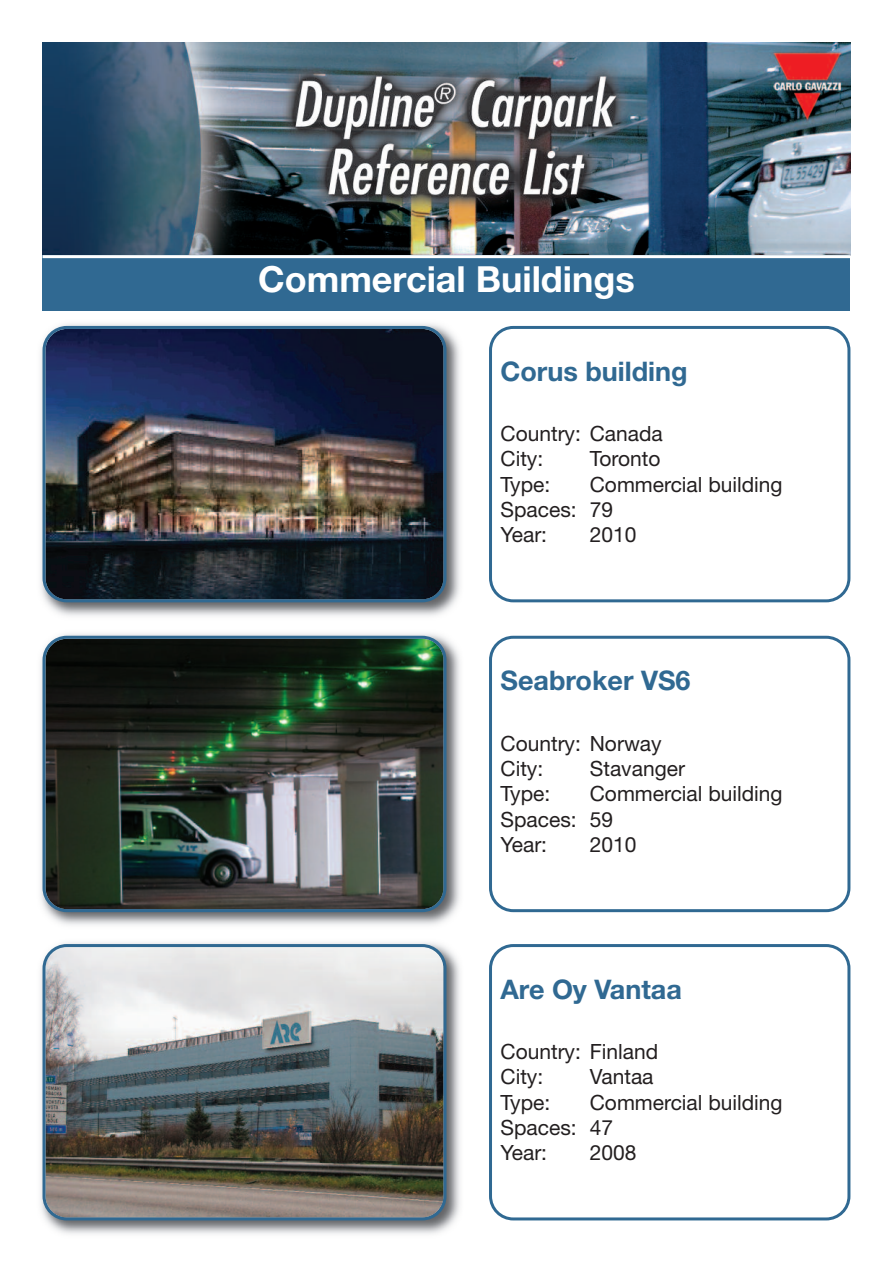
<style>
.page{position:relative;width:893px;height:1263px;background:#fff}
.page>*{position:absolute;margin:0;border:0;box-sizing:border-box;transform-origin:0 0}
.t1{font:700 36px "Helvetica Neue";color:#fff}
.t2{font:700 27px "Helvetica Neue";color:#306992}
.t3{font:21px/25.2px "Helvetica Neue";color:#231f20}
</style>
<div class="page">
<img style="left:43px;top:43px;width:807px;height:212px">
<div style="left:43px;top:255px;width:807px;height:55px;background:#306992"></div>
<img style="left:40px;top:323px;width:420px;height:293px">
<img style="left:43px;top:326px;width:403px;height:276px">
<svg style="left:489px;top:326px;width:361px;height:276px"></svg>
<img style="left:40px;top:633px;width:420px;height:292px">
<img style="left:43px;top:636px;width:403px;height:276px">
<svg style="left:489px;top:636px;width:361px;height:276px"></svg>
<img style="left:40px;top:942px;width:420px;height:292px">
<img style="left:43px;top:944px;width:403px;height:276px">
<svg style="left:489px;top:944px;width:361px;height:276px"></svg>
<hr style="left:43px;top:255px;width:807px;height:3px;background:#fff">
<h1 class="t1" style="left:258px;top:266px;width:378px">Commercial Buildings</h1>
<p class="t2" style="left:500px;top:361px;width:189px">Corus building</p>
<p class="t3" style="left:500px;top:423px;width:164px">Country: Canada<br>City:</p>
<p class="t3" style="left:590px;top:448px;width:72px">Toronto</p>
<p class="t3" style="left:500px;top:473px;width:284px;text-indent:89px">Commercial building<br>Spaces: 79<br>Year:</p>
<p class="t3" style="left:500px;top:473px;width:51px">Type:</p>
<p class="t3" style="left:590px;top:524px;width:48px">2010</p>
<p class="t2" style="left:500px;top:671px;width:192px">Seabroker VS6</p>
<p class="t3" style="left:500px;top:733px;width:163px">Country: Norway<br>City:</p>
<p class="t3" style="left:590px;top:758px;width:97px">Stavanger</p>
<p class="t3" style="left:500px;top:783px;width:284px;text-indent:89px">Commercial building<br>Spaces: 59<br>Year:</p>
<p class="t3" style="left:500px;top:783px;width:51px">Type:</p>
<p class="t3" style="left:590px;top:834px;width:48px">2010</p>
<p class="t2" style="left:500px;top:979px;width:183px">Are Oy Vantaa</p>
<p class="t3" style="left:500px;top:1041px;width:159px">Country: Finland<br>City:</p>
<p class="t3" style="left:590px;top:1066px;width:65px">Vantaa</p>
<p class="t3" style="left:500px;top:1092px;width:284px;text-indent:89px">Commercial building<br>Spaces: 47<br>Year:</p>
<p class="t3" style="left:500px;top:1092px;width:51px">Type:</p>
<p class="t3" style="left:590px;top:1142px;width:48px">2008</p>
</div>
